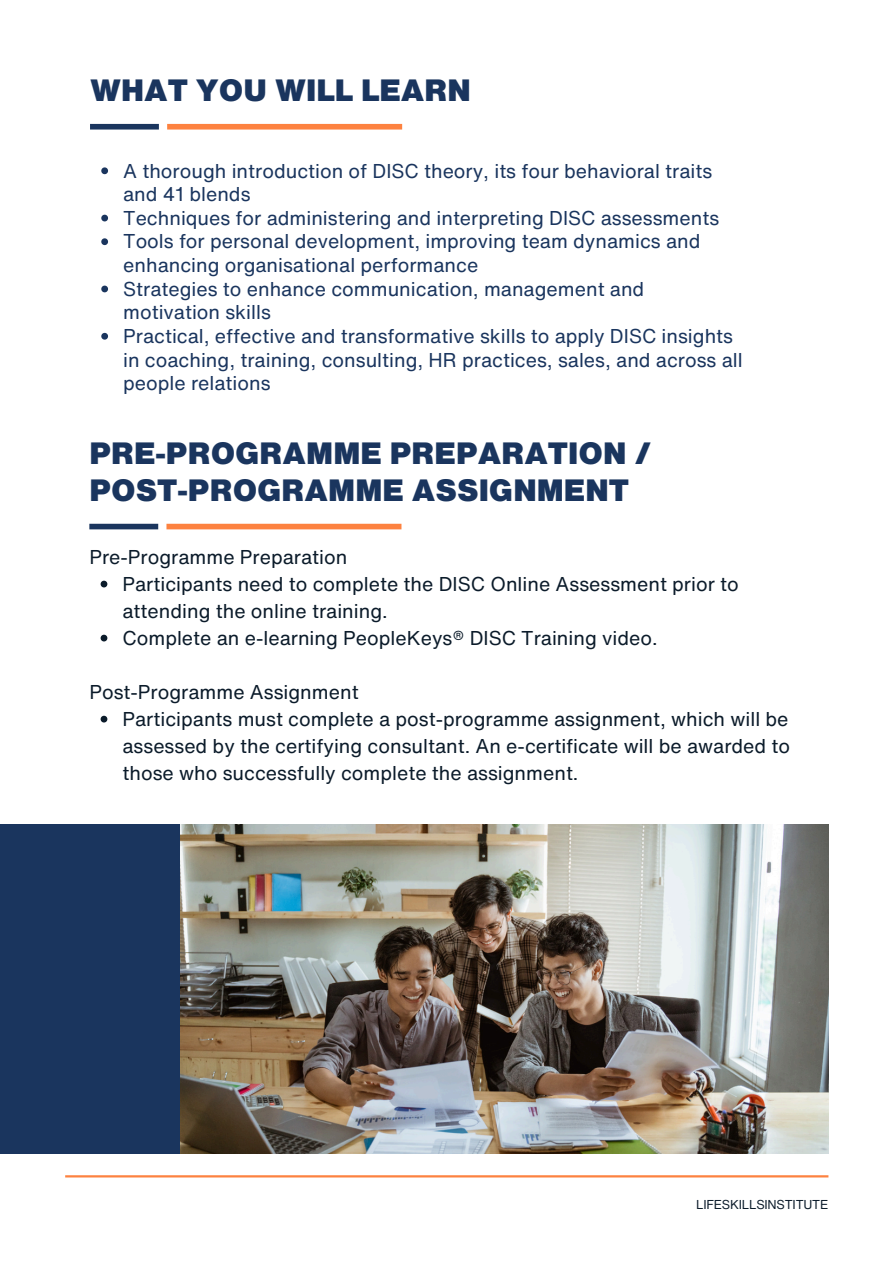
<style>
.page{position:relative;width:894px;height:1264px;background:#fff}
.page>*{position:absolute;margin:0;border:0;box-sizing:border-box;transform-origin:0 0}
.t1{font:900 30px/37.2px "Helvetica Now Text";color:#1a355e}
.t2{font:19.5px/23.7px "Helvetica Now Text";color:#1a355e}
.t3{font:19.5px/27px "Helvetica Now Text";color:#0b1b2a}
.t4{font:12.6px "Helvetica Now Text";letter-spacing:-.02em;color:#0b1b2a}
</style>
<div class="page">
<hr style="left:65px;top:1175px;width:763px;height:2px;background:#fd8240">
<div style="left:167px;top:124px;width:235px;height:5px;background:#fd8240"></div>
<div style="left:90px;top:124px;width:69px;height:5px;background:#1a355e"></div>
<svg style="left:101px;top:167px;width:7px;height:7px"></svg>
<svg style="left:101px;top:215px;width:7px;height:6px"></svg>
<svg style="left:101px;top:238px;width:7px;height:7px"></svg>
<svg style="left:101px;top:285px;width:7px;height:7px"></svg>
<svg style="left:101px;top:333px;width:7px;height:6px"></svg>
<div style="left:166px;top:524px;width:235px;height:5px;background:#fd8240"></div>
<div style="left:89px;top:524px;width:69px;height:5px;background:#1a355e"></div>
<svg style="left:101px;top:580px;width:6px;height:7px"></svg>
<svg style="left:101px;top:634px;width:6px;height:7px"></svg>
<svg style="left:101px;top:715px;width:6px;height:7px"></svg>
<div style="left:0;top:824px;width:180px;height:329px;background:#1a355e"></div>
<img style="left:180px;top:824px;width:648px;height:329px">
<p class="t1" style="left:90px;top:71px;width:382px">WHAT YOU WILL LEARN</p>
<p class="t2" style="left:123px;top:158px;width:590px">A thorough introduction of DISC theory, its four behavioral traits and 41 blends</p>
<p class="t2" style="left:123px;top:206px;width:597px">Techniques for administering and interpreting DISC assessments</p>
<p class="t2" style="left:123px;top:229px;width:578px">Tools for personal development, improving team dynamics and enhancing organisational performance</p>
<p class="t2" style="left:123px;top:276px;width:522px">Strategies to enhance communication, management and motivation skills</p>
<p class="t2" style="left:123px;top:324px;width:620px">Practical, effective and transformative skills to apply DISC insights in coaching, training, consulting, HR practices, sales, and across all people relations</p>
<p class="t1" style="left:89px;top:434px;width:563px">PRE-PROGRAMME PREPARATION /<br>POST-PROGRAMME ASSIGNMENT</p>
<h1 class="t3" style="left:89px;top:543px;width:259px">Pre-Programme Preparation</h1>
<h2 class="t3" style="left:122px;top:570px;width:617px">Participants need to complete the DISC Online Assessment prior to attending the online training.</h2>
<p class="t3" style="left:122px;top:624px;width:536px">Complete an e-learning PeopleKeys® DISC Training video.</p>
<p class="t3" style="left:89px;top:678px;width:271px">Post-Programme Assignment</p>
<h2 class="t3" style="left:122px;top:705px;width:669px;text-align:justify">Participants must complete a post-programme assignment, which will be assessed by the certifying consultant. An e-certificate will be awarded to those who successfully complete the assignment.</h2>
<h1 class="t4" style="left:696px;top:1195px;width:134px">LIFESKILLSINSTITUTE</h1>
</div>
